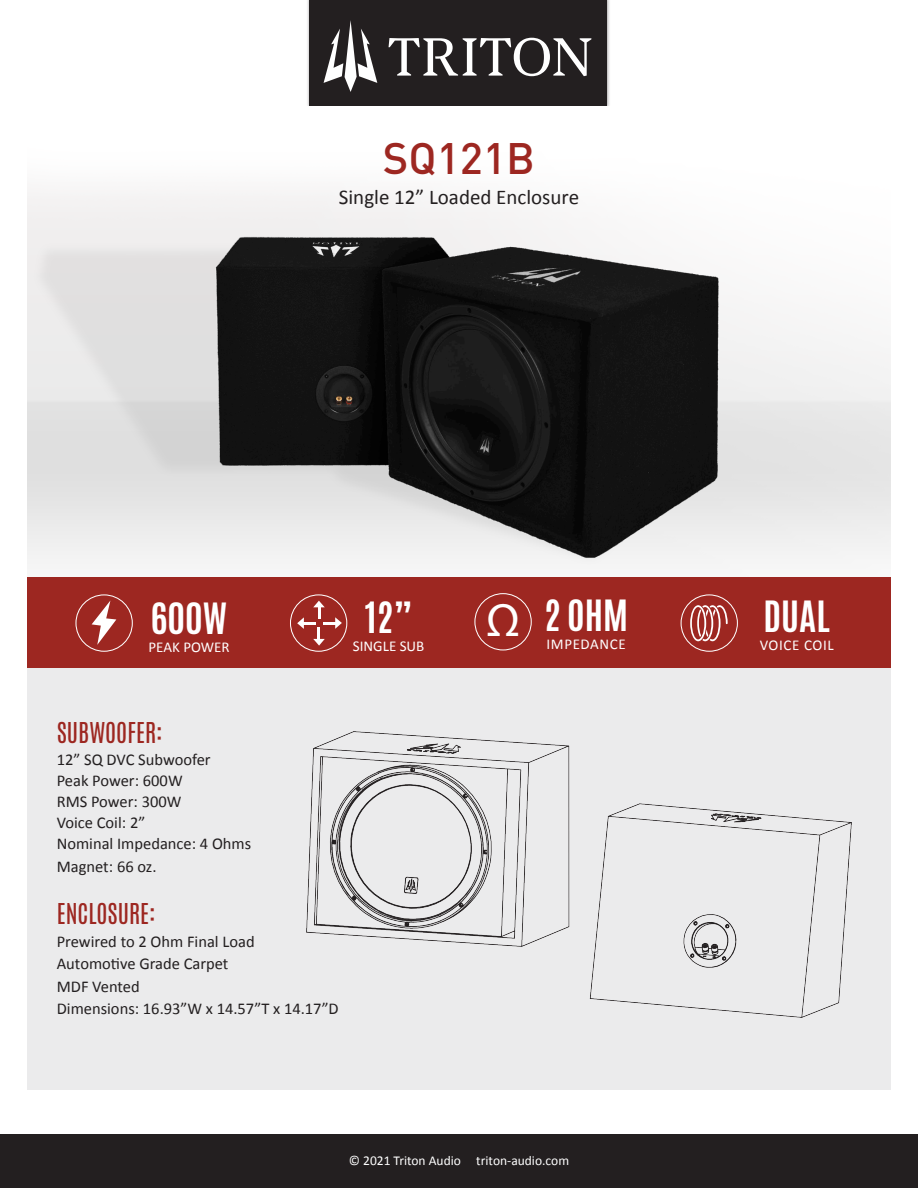
<style>
.page{position:relative;width:918px;height:1188px;background:#fff}
.page>*{position:absolute;margin:0;border:0;box-sizing:border-box;transform-origin:0 0}
.t1{font:46.95px "Myriad Pro";color:#fff}
.t2{font:500 43.5px "DIN Pro";color:#9d2721}
.t3{font:700 36px "Antonio";color:#fff}
.t4{font:24px "Antonio";color:#9d2721}
.t5{font:21px "Calibri";color:#231f20}
.t6{font:16.5px "Calibri";color:#231f20}
.t7{font:15px "Calibri";color:#fff}
.t8{font:15px "Calibri";letter-spacing:.025em;color:#fff}
.t9{font:13.5px "Calibri";color:#fff}
</style>
<div class="page">
<div style="left:27px;top:665px;width:864px;height:425px;background:#ebebec"></div>
<div style="left:306px;top:0;width:304px;height:110px;background:#231f20;opacity:.5"></div>
<div style="left:310px;top:0;width:297px;height:106px;background:#231f20"></div>
<svg style="left:324px;top:20px;width:53px;height:72px"></svg>
<svg style="left:389px;top:38px;width:202px;height:38px"></svg>
<div style="left:0;top:1134px;width:918px;height:54px;background:#231f20"></div>
<div style="left:27px;top:577px;width:864px;height:90px;background:#9d2721"></div>
<img style="left:27px;top:213px;width:783px;height:362px">
<div style="left:75px;top:594px;width:58px;height:58px;border:1px solid #fff;border-radius:50%"></div>
<svg style="left:92px;top:600px;width:24px;height:45px"></svg>
<div style="left:290px;top:594px;width:57px;height:58px;border:1px solid #fff;border-radius:50%"></div>
<svg style="left:297px;top:600px;width:45px;height:46px"></svg>
<div style="left:474px;top:593px;width:58px;height:57px;border:1px solid #fff;border-radius:50%"></div>
<div style="left:681px;top:594px;width:57px;height:58px;border:1px solid #fff;border-radius:50%"></div>
<svg style="left:690px;top:605px;width:38px;height:36px"></svg>
<img style="left:307px;top:731px;width:263px;height:216px">
<img style="left:589px;top:803px;width:262px;height:214px">
<p class="t2" style="left:383px;top:124px;width:154px">SQ121B</p>
<p class="t5" style="left:339px;top:184px;width:242px">Single 12” Loaded Enclosure</p>
<p class="t3" style="left:151px;top:591px;width:78px">600W</p>
<p class="t7" style="left:149px;top:637px;width:83px">PEAK POWER</p>
<p class="t3" style="left:365px;top:590px;width:49px">12”</p>
<p class="t7" style="left:353px;top:636px;width:73px">SINGLE SUB</p>
<p class="t4" style="left:57px;top:715px;width:108px">SUBWOOFER:</p>
<p class="t6" style="left:57px;top:750px;width:155px">12” SQ DVC Subwoofer</p>
<p class="t6" style="left:57px;top:771px;width:127px">Peak Power: 600W</p>
<p class="t6" style="left:57px;top:792px;width:126px">RMS Power: 300W</p>
<p class="t6" style="left:57px;top:813px;width:90px">Voice Coil: 2”</p>
<p class="t6" style="left:57px;top:834px;width:196px">Nominal Impedance: 4 Ohms</p>
<p class="t6" style="left:57px;top:856px;width:101px">Magnet: 66 oz.</p>
<p class="t4" style="left:57px;top:897px;width:101px">ENCLOSURE:</p>
<p class="t6" style="left:57px;top:931px;width:199px">Prewired to 2 Ohm Final Load</p>
<p class="t6" style="left:57px;top:954px;width:173px">Automotive Grade Carpet</p>
<p class="t6" style="left:57px;top:976px;width:85px">MDF Vented</p>
<p class="t6" style="left:57px;top:999px;width:283px">Dimensions: 16.93”W x 14.57”T x 14.17”D</p>
<p class="t1" style="left:486px;top:591px;width:35px">Ω</p>
<p class="t3" style="left:544px;top:589px;width:85px">2 OHM</p>
<p class="t8" style="left:547px;top:635px;width:81px">IMPEDANCE</p>
<p class="t9" style="left:349px;top:1152px;width:222px">© 2021 Triton Audio triton-audio.com</p>
<p class="t3" style="left:764px;top:590px;width:68px">DUAL</p>
<p class="t8" style="left:760px;top:636px;width:76px">VOICE COIL</p>
</div>
